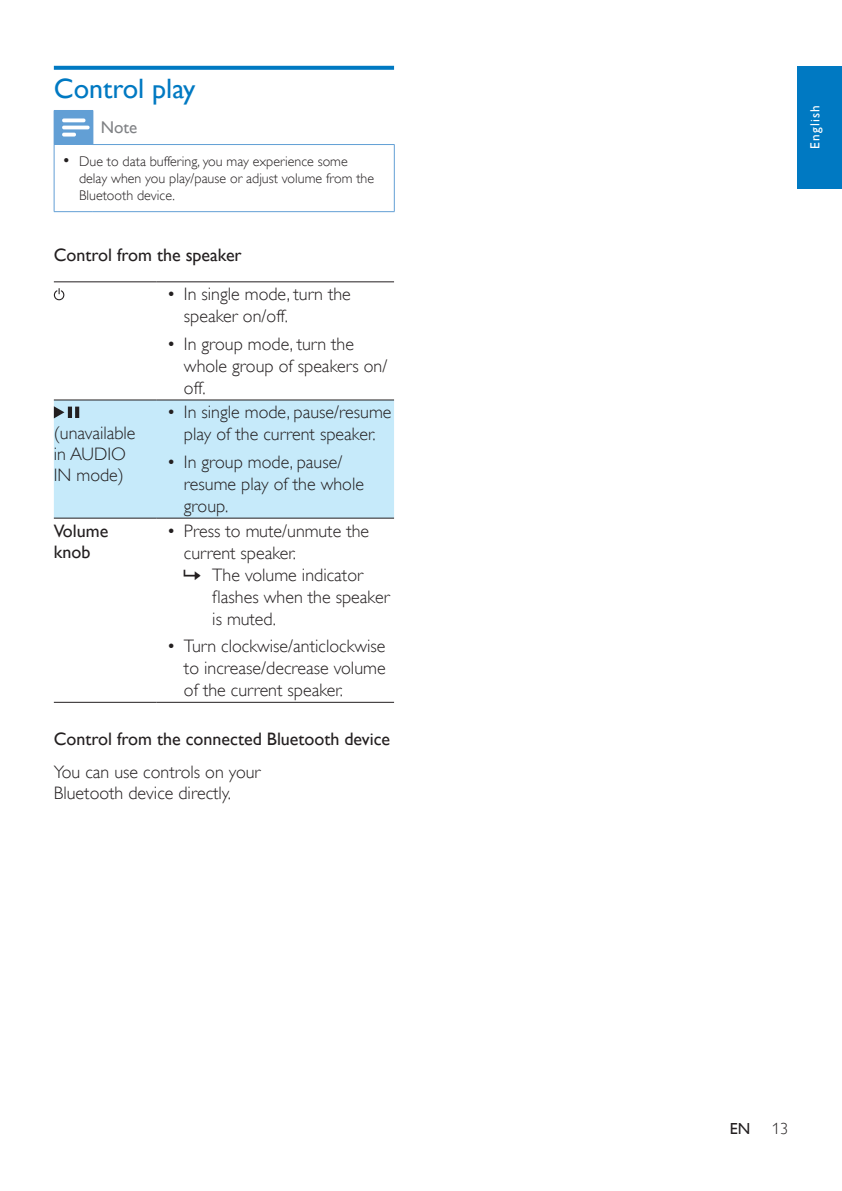
<style>
.page{position:relative;width:842px;height:1191px;background:#fff}
.page>*{position:absolute;margin:0;border:0;box-sizing:border-box;transform-origin:0 0}
.t1{font:28px "Gill Sans Alt One WGL";color:#0079c2}
.t2{font:18px/22px "Gill Sans Alt One WGL Light";color:#231f20}
.t3{font:18px/21px "Gill Sans Alt One WGL";color:#231f20}
.t4{font:17px "Gill Sans Alt One WGL";color:#808285}
.t5{font:16px "Gill Sans Alt One WGL Light";color:#231f20}
.t6{font:16px "Gill Sans Alt One WGL";color:#231f20}
.t7{font:14px/17px "Gill Sans Alt One WGL Light";color:#231f20}
.t8{font:13.2px "Gill Sans Alt One WGL";letter-spacing:.1em;color:#fff}
.s1{font-size:17px}
</style>
<div class="page">
<div style="left:797px;top:66px;width:45px;height:122px;background:#0079c2"></div>
<svg style="left:54px;top:66px;width:340px;height:4px"></svg>
<div style="left:54px;top:110px;width:39px;height:34px;background:#629fd5"></div>
<hr style="left:54px;top:144px;width:1px;height:67px;background:#629fd5">
<hr style="left:394px;top:145px;width:1px;height:66px;background:#629fd5">
<hr style="left:54px;top:211px;width:39px;height:1px;background:#629fd5">
<hr style="left:93px;top:211px;width:302px;height:1px;background:#629fd5">
<hr style="left:93px;top:111px;width:1px;height:33px;background:#629fd5">
<hr style="left:93px;top:144px;width:302px;height:1px;background:#629fd5">
<svg style="left:62px;top:118px;width:28px;height:18px"></svg>
<div style="left:54px;top:400px;width:340px;height:117px;background:#c6eafa"></div>
<hr style="left:54px;top:281px;width:103px;height:1px;background:#231f20">
<hr style="left:157px;top:281px;width:237px;height:1px;background:#231f20">
<hr style="left:54px;top:399px;width:103px;height:1px;background:#231f20">
<hr style="left:157px;top:399px;width:237px;height:1px;background:#231f20">
<hr style="left:54px;top:517px;width:103px;height:1px;background:#231f20">
<hr style="left:157px;top:517px;width:237px;height:1px;background:#231f20">
<hr style="left:54px;top:702px;width:103px;height:1px;background:#231f20">
<hr style="left:157px;top:702px;width:237px;height:1px;background:#231f20">
<svg style="left:54px;top:288px;width:10px;height:12px"></svg>
<svg style="left:54px;top:406px;width:10px;height:12px"></svg>
<svg style="left:75px;top:406px;width:4px;height:12px"></svg>
<hr style="left:68px;top:406px;width:4px;height:12px;background:#231f20">
<h1 class="t1" style="left:54px;top:69px;width:143px">Control play</h1>
<p class="t4" style="left:101px;top:116px;width:38px">Note</p>
<p class="t7" style="left:79px;top:153px;width:297px;text-indent:-17px"><span class="s1">•</span> Due to data buffering, you may experience some delay when you play/pause or adjust volume from the<br>Bluetooth device.</p>
<p class="t3" style="left:54px;top:244px;width:189px">Control from the speaker</p>
<p class="t2" style="left:184px;top:283px;width:168px;text-indent:-17px">• In single mode, turn the speaker on/off.</p>
<p class="t2" style="left:184px;top:333px;width:205px;text-indent:-17px">• In group mode, turn the whole group of speakers on/ off.</p>
<p class="t2" style="left:54px;top:423px;width:83px;line-height:21px">(unavailable in AUDIO<br>IN mode)</p>
<p class="t2" style="left:167px;top:401px;width:226px;text-align:center">• In single mode, pause/resume play of the current speaker.</p>
<p class="t2" style="left:184px;top:451px;width:182px;text-indent:-17px">• In group mode, pause/ resume play of the whole group.</p>
<p class="t3" style="left:54px;top:520px;width:56px">Volume knob</p>
<p class="t2" style="left:184px;top:519px;width:187px;text-indent:-17px">• Press to mute/unmute the current speaker.</p>
<p class="t2" style="left:212px;top:563px;width:179px">The volume indicator flashes when the speaker is muted.</p>
<p class="t2" style="left:184px;top:635px;width:203px;text-align:justify;text-indent:-17px">• Turn clockwise/anticlockwise to increase/decrease volume of the current speaker.</p>
<p class="t3" style="left:54px;top:728px;width:338px">Control from the connected Bluetooth device</p>
<p class="t2" style="left:54px;top:761px;width:208px;line-height:21px">You can use controls on your<br>Bluetooth device directly.</p>
<p class="t8" style="left:806px;top:149px;width:46px;rotate:-90deg">English</p>
<p class="t6" style="left:730px;top:1118px;width:22px">EN</p>
<p class="t5" style="left:772px;top:1118px;width:17px">13</p>
</div>
